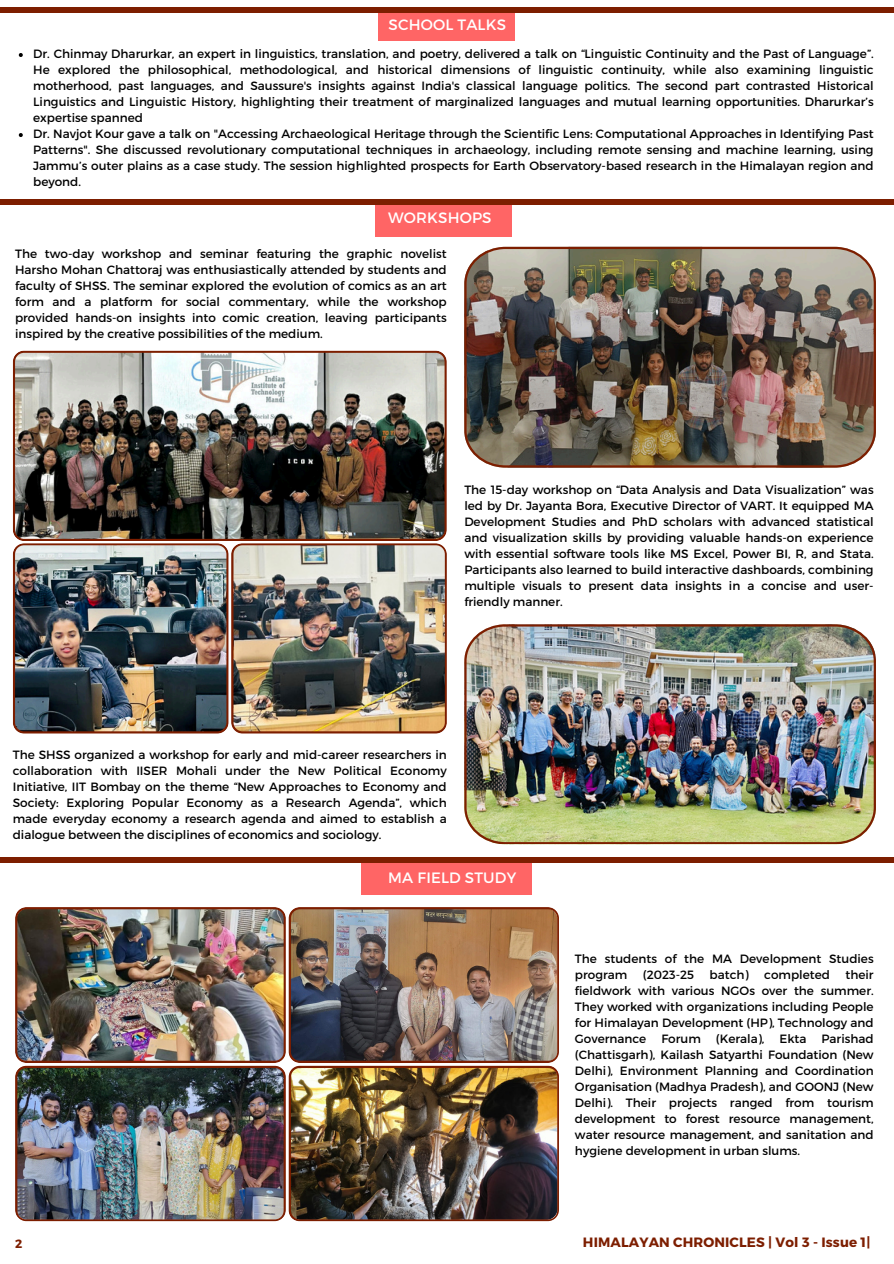
<style>
.page{position:relative;width:894px;height:1264px;background:#fff}
.page>*{position:absolute;margin:0;border:0;box-sizing:border-box;transform-origin:0 0}
.t1{font:15px "Montserrat";letter-spacing:.01em;color:#fff}
.t2{font:700 13.5px "Montserrat";letter-spacing:.01em;color:#7d1e00}
.t3{font:12px/16px "Montserrat";color:#000;text-align:justify}
.t4{font:700 12px "Montserrat";color:#7d1e00}
</style>
<div class="page">
<img style="left:13px;top:350px;width:433px;height:191px">
<img style="left:13px;top:543px;width:433px;height:190px">
<img style="left:15px;top:907px;width:543px;height:313px">
<div style="left:378px;top:9px;width:137px;height:31px;background:#ff6565"></div>
<div style="left:375px;top:202px;width:136px;height:34px;background:#ff6565"></div>
<div style="left:0;top:7px;width:893px;height:6px;background:#7d1e00"></div>
<img style="left:464px;top:247px;width:411px;height:220px">
<svg style="left:19px;top:53px;width:4px;height:4px"></svg>
<svg style="left:19px;top:133px;width:4px;height:4px"></svg>
<div style="left:0;top:199px;width:893px;height:6px;background:#7d1e00"></div>
<div style="left:362px;top:861px;width:169px;height:33px;background:#ff6565"></div>
<div style="left:0;top:856px;width:893px;height:6px;background:#7d1e00"></div>
<img style="left:464px;top:624px;width:411px;height:219px">
<p class="t1" style="left:388px;top:15px;width:119px">SCHOOL TALKS</p>
<p class="t3" style="left:33px;top:45px;width:841px">Dr. Chinmay Dharurkar, an expert in linguistics, translation, and poetry, delivered a talk on “Linguistic Continuity and the Past of Language”.<br>He explored the philosophical, methodological, and historical dimensions of linguistic continuity, while also examining linguistic motherhood, past languages, and Saussure's insights against India's classical language politics. The second part contrasted Historical Linguistics and Linguistic History, highlighting their treatment of marginalized languages and mutual learning opportunities. Dharurkar’s expertise spanned</p>
<p class="t3" style="left:33px;top:125px;width:841px">Dr. Navjot Kour gave a talk on "Accessing Archaeological Heritage through the Scientific Lens: Computational Approaches in Identifying Past Patterns". She discussed revolutionary computational techniques in archaeology, including remote sensing and machine learning, using Jammu’s outer plains as a case study. The session highlighted prospects for Earth Observatory-based research in the Himalayan region and beyond.</p>
<p class="t1" style="left:388px;top:208px;width:105px">WORKSHOPS</p>
<p class="t3" style="left:15px;top:245px;width:433px">The two-day workshop and seminar featuring the graphic novelist Harsho Mohan Chattoraj was enthusiastically attended by students and faculty of SHSS. The seminar explored the evolution of comics as an art form and a platform for social commentary, while the workshop provided hands-on insights into comic creation, leaving participants inspired by the creative possibilities of the medium.</p>
<h1 class="t3" style="left:464px;top:481px;width:410px">The 15-day workshop on “Data Analysis and Data Visualization” was led by Dr. Jayanta Bora, Executive Director of VART. It equipped MA Development Studies and PhD scholars with advanced statistical and visualization skills by providing valuable hands-on experience with essential software tools like MS Excel, Power BI, R, and Stata.<br>Participants also learned to build interactive dashboards, combining multiple visuals to present data insights in a concise and user&shy;friendly manner.</h1>
<p class="t3" style="left:13px;top:746px;width:435px">The SHSS organized a workshop for early and mid-career researchers in collaboration with IISER Mohali under the New Political Economy Initiative, IIT Bombay on the theme “New Approaches to Economy and Society: Exploring Popular Economy as a Research Agenda”, which made everyday economy a research agenda and aimed to establish a dialogue between the disciplines of economics and sociology.</p>
<p class="t1" style="left:388px;top:867px;width:129px">MA FIELD STUDY</p>
<p class="t3" style="left:575px;top:950px;width:300px">The students of the MA Development Studies program</p>
<p class="t3" style="left:575px;top:966px;width:300px;text-indent:270px">their fieldwork with various NGOs over the summer.<br>They worked with organizations including People for Himalayan Development (HP), Technology and Governance</p>
<p class="t3" style="left:642px;top:966px;width:53px">(2023-25</p>
<p class="t3" style="left:709px;top:966px;width:41px">batch)</p>
<p class="t3" style="left:764px;top:966px;width:67px">completed</p>
<p class="t3" style="left:575px;top:1030px;width:300px;text-indent:246px">Parishad (Chattisgarh), Kailash Satyarthi Foundation (New Delhi), Environment Planning and Coordination Organisation (Madhya Pradesh), and GOONJ (New Delhi). Their projects ranged from tourism development to forest resource management, water resource management, and sanitation and hygiene development in urban slums.</p>
<p class="t3" style="left:661px;top:1030px;width:41px">Forum</p>
<p class="t3" style="left:715px;top:1030px;width:50px">(Kerala),</p>
<p class="t3" style="left:779px;top:1030px;width:28px">Ekta</p>
<p class="t4" style="left:15px;top:1235px;width:9px">2</p>
<p class="t2" style="left:582px;top:1232px;width:289px">HIMALAYAN CHRONICLES | Vol 3 - Issue 1|</p>
</div>
